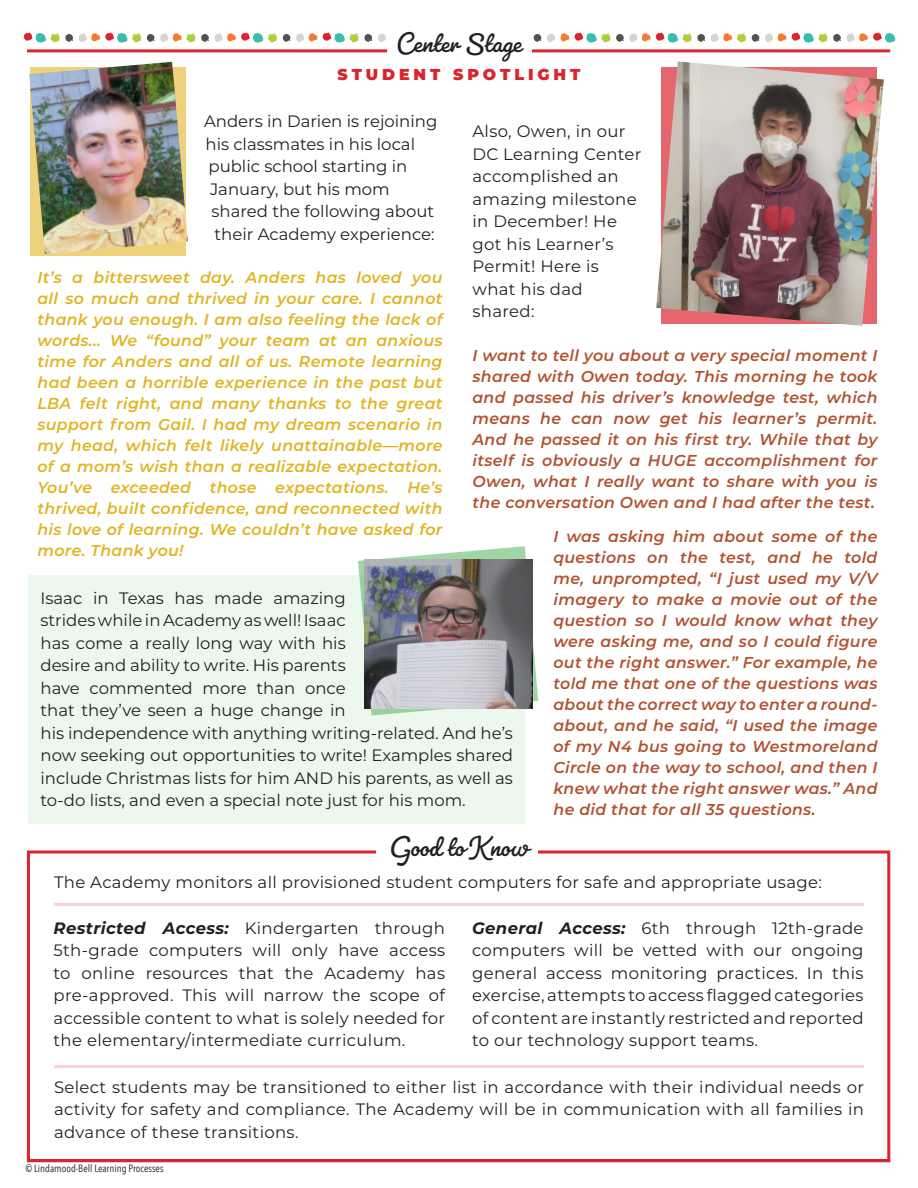
<style>
.page{position:relative;width:918px;height:1188px;background:#fff}
.page>*{position:absolute;margin:0;border:0;box-sizing:border-box;transform-origin:0 0}
.t1{font:30px "Pacifico";color:#231f20}
.t2{font:16.5px/22.5px "Montserrat";color:#231f20;text-align:justify}
.t3{font:16.5px/22.5px "Montserrat";letter-spacing:.02em;color:#231f20}
.t4{font:italic 600 15.75px/21px "Montserrat";letter-spacing:.02em;color:#b35131;text-align:justify}
.t5{font:italic 600 15.75px/21px "Montserrat";letter-spacing:.02em;color:#e2b423;text-align:justify}
.t6{font:900 15.75px "Montserrat";letter-spacing:.25em;color:#da252e}
.t7{font:10.5px "Avenir Next Condensed";color:#231f20}
.s1{font-weight:700;font-style:italic}
</style>
<div class="page">
<hr style="left:27px;top:49px;width:863px;height:3px;background:#da252e">
<svg style="left:201px;top:32px;width:76px;height:11px"></svg>
<svg style="left:364px;top:33px;width:22px;height:9px"></svg>
<svg style="left:147px;top:33px;width:48px;height:9px"></svg>
<svg style="left:24px;top:32px;width:117px;height:11px"></svg>
<svg style="left:833px;top:32px;width:62px;height:11px"></svg>
<svg style="left:752px;top:32px;width:75px;height:11px"></svg>
<svg style="left:283px;top:32px;width:75px;height:11px"></svg>
<svg style="left:616px;top:32px;width:130px;height:11px"></svg>
<svg style="left:534px;top:32px;width:76px;height:11px"></svg>
<div style="left:387px;top:24px;width:144px;height:56px;background:#fff"></div>
<div style="left:27px;top:850px;width:863px;height:312px;border:3px solid #da252e"></div>
<div style="left:28px;top:575px;width:497px;height:249px;background:#ecf7ed"></div>
<svg style="left:358px;top:546px;width:180px;height:169px"></svg>
<div style="left:377px;top:828px;width:161px;height:42px;background:#fff"></div>
<img style="left:29px;top:62px;width:159px;height:192px">
<img style="left:656px;top:61px;width:228px;height:265px">
<hr style="left:54px;top:1065px;width:810px;height:3px;background:#da252e">
<hr style="left:54px;top:903px;width:810px;height:3px;background:#da252e">
<img style="left:364px;top:559px;width:168px;height:149px">
<p class="t1" style="left:396px;top:25px;width:127px">Center Stage</p>
<p class="t6" style="left:338px;top:62px;width:244px">STUDENT SPOTLIGHT</p>
<p class="t2" style="left:204px;top:110px;width:235px">Anders in Darien is rejoining</p>
<p class="t2" style="left:206px;top:132px;width:211px">his classmates in his local</p>
<p class="t2" style="left:208px;top:155px;width:200px">public school starting in</p>
<p class="t2" style="left:210px;top:177px;width:181px">January, but his mom</p>
<p class="t2" style="left:212px;top:200px;width:224px">shared the following about</p>
<p class="t2" style="left:214px;top:222px;width:222px">their Academy experience:</p>
<p class="t5" style="left:38px;top:266px;width:407px">It’s a bittersweet day. Anders has loved you all so much and thrived in your care. I cannot thank you enough. I am also feeling the lack of words... We “found” your team at an anxious time for Anders and all of us. Remote learning had been a horrible experience in the past but LBA felt right, and many thanks to the great support from Gail. I had my dream scenario in my head, which felt likely unattainable—more of a mom’s wish than a realizable expectation.<br>You’ve exceeded those expectations. He’s thrived, built confidence, and reconnected with his love of learning. We couldn’t have asked for more. Thank you!</p>
<p class="t3" style="left:472px;top:120px;width:170px">Also, Owen, in our<br>DC Learning Center accomplished an amazing milestone in December! He got his Learner’s<br>Permit! Here is what his dad shared:</p>
<p class="t4" style="left:472px;top:344px;width:407px">I want to tell you about a very special moment I shared with Owen today. This morning he took and passed his driver’s knowledge test, which means he can now get his learner’s permit.<br>And he passed it on his first try. While that by itself is obviously a HUGE accomplishment for Owen, what I really want to share with you is the conversation Owen and I had after the test.</p>
<p class="t4" style="left:554px;top:525px;width:326px">I was asking him about some of the questions on the test, and he told me, unprompted, “I just used my V/V imagery to make a movie out of the question so I would know what they were asking me, and so I could figure out the right answer.” For example, he told me that one of the questions was about the correct way to enter a round&shy;about, and he said, “I used the image of my N4 bus going to Westmoreland Circle on the way to school, and then I knew what the right answer was.” And he did that for all 35 questions.</p>
<p class="t2" style="left:40px;top:586px;width:474px;text-align:left">Isaac in Texas has made amazing<br>strides while in Academy as well! Isaac<br>has come a really long way with his<br>desire and ability to write. His parents<br>have commented more than once<br>that they’ve seen a huge change in<br>his independence with anything writing-related. And he’s now seeking out opportunities to write! Examples shared include Christmas lists for him AND his parents, as well as to-do lists, and even a special note just for his mom.</p>
<p class="t1" style="left:389px;top:829px;width:140px">Good to Know</p>
<p class="t3" style="left:54px;top:870px;width:769px">The Academy monitors all provisioned student computers for safe and appropriate usage:</p>
<p class="t2" style="left:54px;top:916px;width:393px"><span class="s1">Restricted Access:</span> Kindergarten through 5th-grade computers will only have access to online resources that the Academy has pre-approved. This will narrow the scope of accessible content to what is solely needed for the elementary/intermediate curriculum.</p>
<p class="t2" style="left:472px;top:916px;width:393px"><span class="s1">General Access:</span> 6th through 12th-grade computers will be vetted with our ongoing general access monitoring practices. In this exercise, attempts to access flagged categories of content are instantly restricted and reported to our technology support teams.</p>
<p class="t2" style="left:54px;top:1075px;width:812px">Select students may be transitioned to either list in accordance with their individual needs or activity for safety and compliance. The Academy will be in communication with all families in advance of these transitions.</p>
<p class="t7" style="left:26px;top:1159px;width:140px">© Lindamood-Bell Learning Processes</p>
</div>
